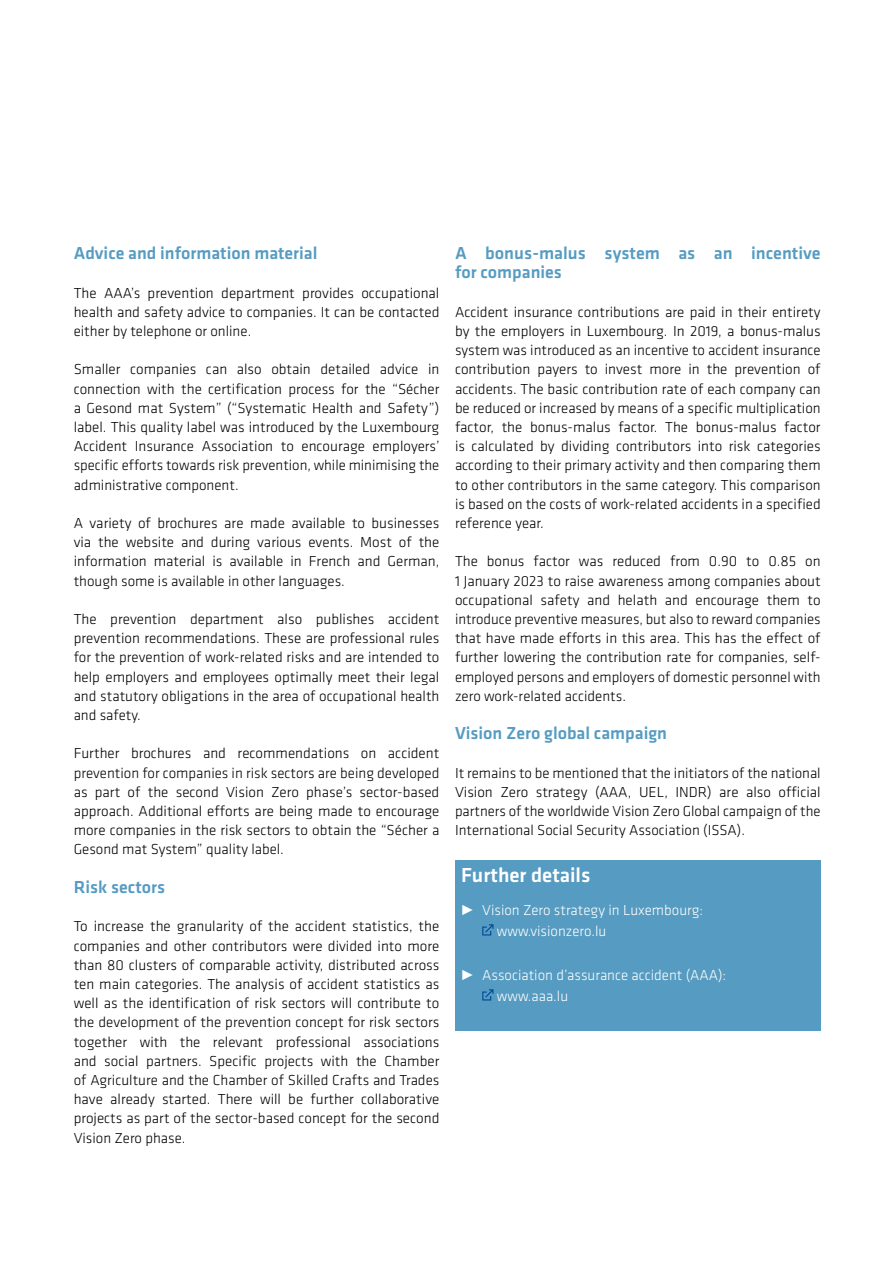
<style>
.page{position:relative;width:893px;height:1263px;background:#fff}
.page>*{position:absolute;margin:0;border:0;box-sizing:border-box;transform-origin:0 0}
.t1{font:500 21px "Klavika";color:#fff}
.t2{font:500 18px/19.2px "Klavika";color:#569bc1}
.t3{font:300 15px/19.2px "Klavika";color:#000;text-align:justify}
.t4{font:300 15px/20.2px "Klavika";color:#fff}
</style>
<div class="page">
<div style="left:455px;top:860px;width:366px;height:171px;background:#569bc1"></div>
<svg style="left:482px;top:924px;width:11px;height:11px"></svg>
<svg style="left:482px;top:989px;width:11px;height:11px"></svg>
<p class="t2" style="left:74px;top:243px;width:245px">Advice and information material</p>
<p class="t3" style="left:74px;top:283px;width:367px">The AAA’s prevention department provides occupational health and safety advice to companies. It can be contacted either by telephone or online.</p>
<p class="t3" style="left:74px;top:360px;width:367px">Smaller companies can also obtain detailed advice in connection with the certification process for the “Sécher a Gesond mat System” (“Systematic Health and Safety”) label. This quality label was introduced by the Luxembourg Accident Insurance Association to encourage employers’ specific efforts towards risk prevention, while minimising the administrative component.</p>
<p class="t3" style="left:74px;top:513px;width:367px">A variety of brochures are made available to businesses via the website and during various events. Most of the information material is available in French and German, though some is available in other languages.</p>
<p class="t3" style="left:74px;top:609px;width:367px">The prevention department also publishes accident prevention recommendations. These are professional rules for the prevention of work-related risks and are intended to help employers and employees optimally meet their legal and statutory obligations in the area of occupational health and safety.</p>
<p class="t3" style="left:74px;top:744px;width:367px">Further brochures and recommendations on accident prevention for companies in risk sectors are being developed as part of the second Vision Zero phase’s sector-based approach. Additional efforts are being made to encourage more companies in the risk sectors to obtain the “Sécher a Gesond mat System” quality label.</p>
<p class="t2" style="left:74px;top:877px;width:93px">Risk sectors</p>
<p class="t3" style="left:74px;top:916px;width:367px">To increase the granularity of the accident statistics, the companies and other contributors were divided into more than 80 clusters of comparable activity, distributed across ten main categories. The analysis of accident statistics as well as the identification of risk sectors will contribute to the development of the prevention concept for risk sectors together with the relevant professional associations and social partners. Specific projects with the Chamber of Agriculture and the Chamber of Skilled Crafts and Trades have already started. There will be further collaborative projects as part of the sector-based concept for the second Vision Zero phase.</p>
<p class="t2" style="left:455px;top:243px;width:367px">A bonus-malus system as an incentive for companies</p>
<p class="t3" style="left:455px;top:302px;width:367px">Accident insurance contributions are paid in their entirety by the employers in Luxembourg. In 2019, a bonus-malus system was introduced as an incentive to accident insurance contribution payers to invest more in the prevention of accidents. The basic contribution rate of each company can be reduced or increased by means of a specific multiplication factor, the bonus-malus factor. The bonus-malus factor is calculated by dividing contributors into risk categories according to their primary activity and then comparing them to other contributors in the same category. This comparison is based on the costs of work-related accidents in a specified reference year.</p>
<p class="t3" style="left:455px;top:552px;width:367px">The bonus factor was reduced from 0.90 to 0.85 on 1 January 2023 to raise awareness among companies about occupational safety and helath and encourage them to introduce preventive measures, but also to reward companies that have made efforts in this area. This has the effect of further lowering the contribution rate for companies, self&shy;employed persons and employers of domestic personnel with zero work-related accidents.</p>
<p class="t2" style="left:455px;top:723px;width:214px">Vision Zero global campaign</p>
<p class="t3" style="left:455px;top:763px;width:367px">It remains to be mentioned that the initiators of the national Vision Zero strategy (AAA, UEL, INDR) are also official partners of the worldwide Vision Zero Global campaign of the International Social Security Association (ISSA).</p>
<h1 class="t1" style="left:461px;top:861px;width:131px">Further details</h1>
<p class="t4" style="left:497px;top:900px;width:208px;text-indent:-36px">˰ Vision Zero strategy in Luxembourg: www.visionzero.lu</p>
<p class="t4" style="left:497px;top:965px;width:231px;text-indent:-36px">˰ Association d’assurance accident (AAA): www.aaa.lu</p>
</div>
